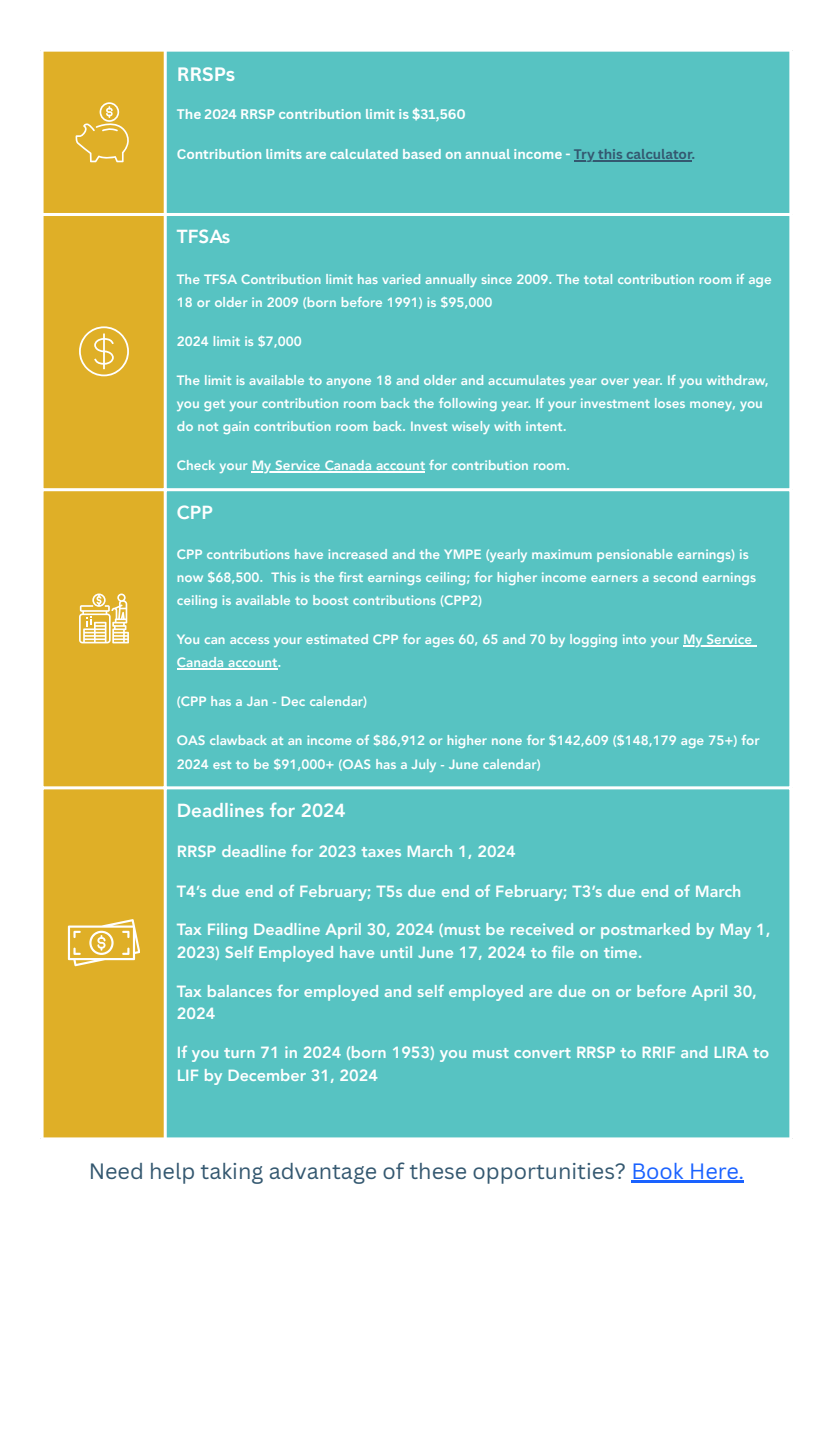
<style>
.page{position:relative;width:836px;height:1431px;background:#fff}
.page>*{position:absolute;margin:0;border:0;box-sizing:border-box;transform-origin:0 0}
.t1{font:21.6px "Canva Sans";color:#345870}
.t2{font:800 18.9px "Avenir LT Pro";color:#fff}
.t3{font:700 18.9px "Canva Sans";color:#fff}
.t4{font:800 16.2px/22.4px "Avenir LT Pro";color:#fff}
.t5{font:800 13.5px/22.8px "Avenir LT Pro";color:#fff}
.t6{font:700 13.5px "Canva Sans";color:#fff}
.s1{color:#345870}
.s2{color:#1a62ff}
</style>
<div class="page">
<hr style="left:631px;top:1181px;width:113px;height:2px;background:#1a62ff">
<div style="left:44px;top:52px;width:120px;height:1085px;background:#dfaf27"></div>
<div style="left:167px;top:52px;width:622px;height:1085px;background:#57c3c2"></div>
<svg style="left:75px;top:102px;width:57px;height:60px;background:#e2b942"></svg>
<hr style="left:574px;top:160px;width:117px;height:1px;background:#345870">
<svg style="left:79px;top:326px;width:50px;height:50px;background:#e4bd4d"></svg>
<hr style="left:252px;top:471px;width:173px;height:1px;background:#fff">
<svg style="left:79px;top:594px;width:50px;height:49px"></svg>
<hr style="left:683px;top:645px;width:69px;height:1px;background:#fff">
<hr style="left:177px;top:668px;width:100px;height:1px;background:#fff">
<svg style="left:68px;top:919px;width:72px;height:47px"></svg>
<hr style="left:41px;top:213px;width:751px;height:3px;background:#fff">
<hr style="left:41px;top:488px;width:751px;height:3px;background:#fff">
<hr style="left:41px;top:786px;width:751px;height:3px;background:#fff">
<h1 class="t3" style="left:177px;top:61px;width:60px">RRSPs</h1>
<p class="t6" style="left:177px;top:105px;width:290px">The 2024 RRSP contribution limit is $31,560</p>
<p class="t6" style="left:177px;top:145px;width:519px">Contribution limits are calculated based on annual income - <span class="s1">Try this calculator.</span></p>
<h1 class="t2" style="left:177px;top:229px;width:55px">TFSAs</h1>
<p class="t5" style="left:177px;top:269px;width:596px;line-height:23.2px">The TFSA Contribution limit has varied annually since 2009. The total contribution room if age<br>18 or older in 2009 (born before 1991) is $95,000</p>
<p class="t5" style="left:177px;top:331px;width:126px">2024 limit is $7,000</p>
<p class="t5" style="left:177px;top:370px;width:593px">The limit is available to anyone 18 and older and accumulates year over year. If you withdraw, you get your contribution room back the following year. If your investment loses money, you do not gain contribution room back. Invest wisely with intent.</p>
<p class="t5" style="left:177px;top:455px;width:395px">Check your My Service Canada account for contribution room.</p>
<h1 class="t2" style="left:177px;top:504px;width:38px">CPP</h1>
<p class="t5" style="left:177px;top:544px;width:580px">CPP contributions have increased and the YMPE (yearly maximum pensionable earnings) is now $68,500. This is the first earnings ceiling; for higher income earners a second earnings ceiling is available to boost contributions (CPP2)</p>
<p class="t5" style="left:177px;top:629px;width:576px;line-height:23.2px">You can access your estimated CPP for ages 60, 65 and 70 by logging into your My Service<br>Canada account.</p>
<p class="t5" style="left:177px;top:691px;width:192px">(CPP has a Jan - Dec calendar)</p>
<p class="t5" style="left:177px;top:730px;width:584px;line-height:23.2px">OAS clawback at an income of $86,912 or higher none for $142,609 ($148,179 age 75+) for<br>2024 est to be $91,000+ (OAS has a July - June calendar)</p>
<h1 class="t2" style="left:177px;top:802px;width:170px">Deadlines for 2024</h1>
<p class="t4" style="left:177px;top:842px;width:340px">RRSP deadline for 2023 taxes March 1, 2024</p>
<p class="t4" style="left:177px;top:881px;width:566px">T4’s due end of February; T5s due end of February; T3’s due end of March</p>
<p class="t4" style="left:177px;top:920px;width:595px">Tax Filing Deadline April 30, 2024 (must be received or postmarked by May 1,<br>2023) Self Employed have until June 17, 2024 to file on time.</p>
<p class="t4" style="left:177px;top:982px;width:581px">Tax balances for employed and self employed are due on or before April 30,<br>2024</p>
<p class="t4" style="left:177px;top:1042px;width:594px;line-height:23.2px">If you turn 71 in 2024 (born 1953) you must convert RRSP to RRIF and LIRA to<br>LIF by December 31, 2024</p>
<p class="t1" style="left:89px;top:1156px;width:657px">Need help taking advantage of these opportunities? <span class="s2">Book Here.</span></p>
</div>
